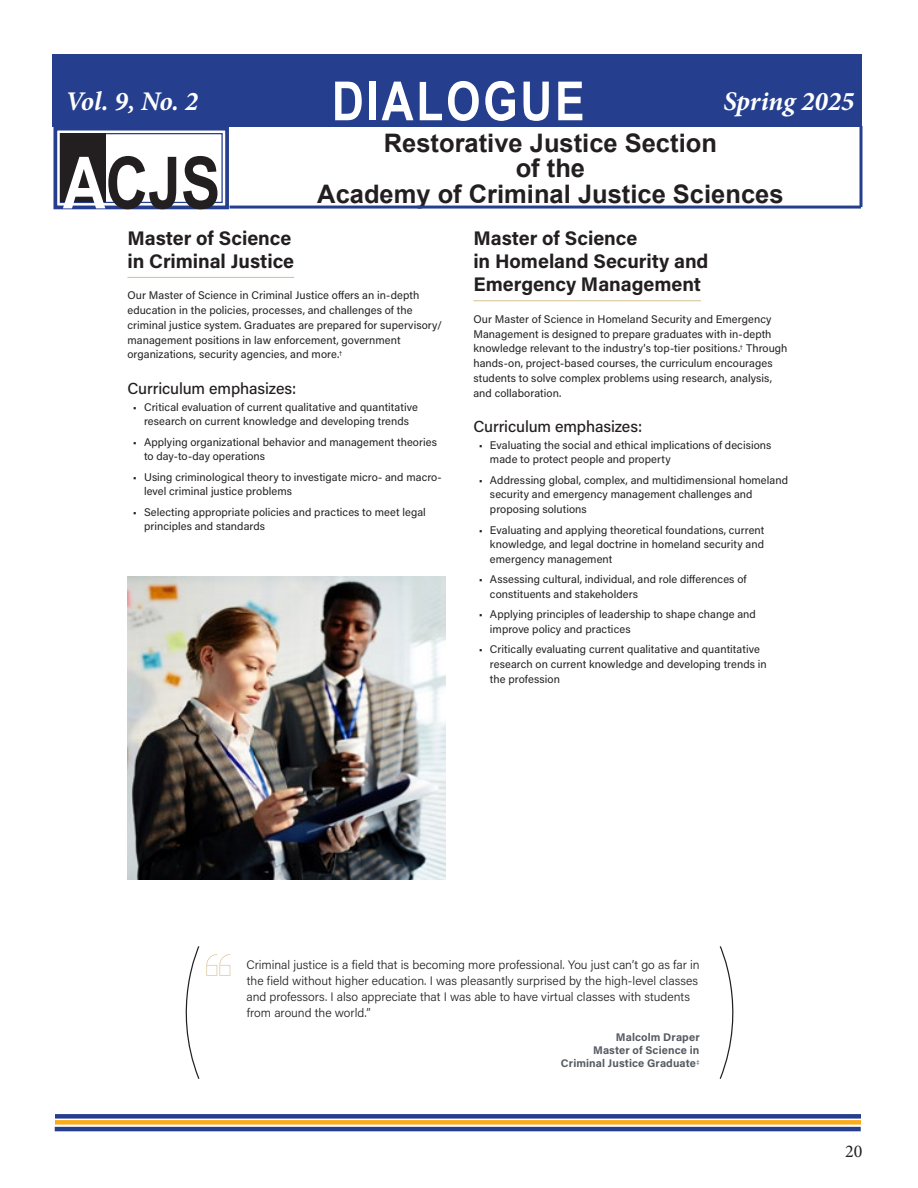
<style>
.page{position:relative;width:918px;height:1188px;background:#fff}
.page>*{position:absolute;margin:0;border:0;box-sizing:border-box;transform-origin:0 0}
.t1{font:700 72px "Arial Narrow";color:#231f20}
.t2{font:700 54px "Arial Narrow";letter-spacing:.05em;color:#fff}
.t3{font:italic 700 27px "Minion Pro";letter-spacing:-.005em;color:#fff}
.t4{font:700 25.5px/25.5px "Arial";color:#231f20;text-align:center}
.t5{font:700 19.65px/23.4px "Acumin Pro";color:#231f20}
.t6{font:18px "Minion Pro";color:#231f20}
.t7{font:500 16.05px "Acumin Pro";letter-spacing:-.01em;color:#231f20}
.t8{font:300 12.3px/16px "Acumin Pro";color:#231f20}
.t9{font:11.1px/14.7px "Acumin Pro";letter-spacing:.005em;color:#231f20}
.t10{font:700 11.1px/13.4px "Acumin Pro";letter-spacing:.01em;color:#565c62;text-align:right}
.s1{color:#fff}
</style>
<div class="page">
<div style="left:52px;top:54px;width:810px;height:73px;background:#253f8e"></div>
<svg style="left:53px;top:127px;width:178px;height:83px"></svg>
<div style="left:60px;top:133px;width:163px;height:70px;border:1px solid #253f8e"></div>
<div style="left:60px;top:133px;width:46px;height:69px;background:#231f20"></div>
<hr style="left:230px;top:206px;width:631px;height:3px;background:#253f8e">
<hr style="left:860px;top:126px;width:2px;height:81px;background:#253f8e">
<hr style="left:55px;top:1127px;width:806px;height:4px;background:#253f8e">
<div style="left:55px;top:1120px;width:806px;height:5px;background:#faab1a"></div>
<div style="left:55px;top:1114px;width:806px;height:5px;background:#253f8e"></div>
<hr style="left:127px;top:277px;width:167px;height:1px;background:#d7c091">
<hr style="left:473px;top:300px;width:228px;height:1px;background:#d7c091">
<img style="left:127px;top:577px;width:319px;height:303px">
<svg style="left:206px;top:954px;width:24px;height:22px"></svg>
<svg style="left:185px;top:946px;width:15px;height:133px"></svg>
<svg style="left:719px;top:946px;width:15px;height:133px"></svg>
<h3 class="t3" style="left:65px;top:82px;width:134px">Vol. 9, No. 2</h3>
<h2 class="t2" style="left:332px;top:70px;width:254px">DIALOGUE</h2>
<h3 class="t4" style="left:384px;top:131px;width:335px">Restorative Justice Section of the</h3>
<h3 class="t3" style="left:723px;top:82px;width:133px">Spring 2025</h3>
<h1 class="t1" style="left:63px;top:141px;width:159px"><span class="s1">A</span>CJS</h1>
<h3 class="t4" style="left:317px;top:182px;width:468px">Academy of Criminal Justice Sciences</h3>
<h3 class="t5" style="left:127px;top:225px;width:168px">Master of Science in Criminal Justice</h3>
<p class="t9" style="left:127px;top:288px;width:316px">Our Master of Science in Criminal Justice offers an in-depth education in the policies, processes, and challenges of the criminal justice system. Graduates are prepared for supervisory/ management positions in law enforcement, government organizations, security agencies, and more.<sup>†</sup></p>
<h3 class="t7" style="left:127px;top:377px;width:170px">Curriculum emphasizes:</h3>
<p class="t9" style="left:133px;top:399px;width:286px;text-align:center">• Critical evaluation of current qualitative and quantitative research on current knowledge and developing trends</p>
<p class="t9" style="left:144px;top:434px;width:294px;text-indent:-11px">• Applying organizational behavior and management theories to day-to-day operations</p>
<p class="t9" style="left:144px;top:469px;width:299px;text-indent:-11px">• Using criminological theory to investigate micro- and macro&shy;level criminal justice problems</p>
<p class="t9" style="left:144px;top:504px;width:283px;text-indent:-11px">• Selecting appropriate policies and practices to meet legal principles and standards</p>
<h3 class="t5" style="left:473px;top:225px;width:237px">Master of Science<br>in Homeland Security and<br>Emergency Management</h3>
<p class="t9" style="left:473px;top:311px;width:316px">Our Master of Science in Homeland Security and Emergency Management is designed to prepare graduates with in-depth knowledge relevant to the industry’s top-tier positions.<sup>†</sup> Through hands-on, project-based courses, the curriculum encourages students to solve complex problems using research, analysis, and collaboration.</p>
<h3 class="t7" style="left:473px;top:415px;width:170px">Curriculum emphasizes:</h3>
<p class="t9" style="left:490px;top:437px;width:283px;text-indent:-11px">• Evaluating the social and ethical implications of decisions made to protect people and property</p>
<p class="t9" style="left:490px;top:472px;width:300px;text-indent:-11px">• Addressing global, complex, and multidimensional homeland security and emergency management challenges and proposing solutions</p>
<p class="t9" style="left:490px;top:522px;width:276px;text-align:justify;text-indent:-11px">• Evaluating and applying theoretical foundations, current knowledge, and legal doctrine in homeland security and emergency management</p>
<p class="t9" style="left:490px;top:572px;width:258px;text-indent:-11px">• Assessing cultural, individual, and role differences of constituents and stakeholders</p>
<p class="t9" style="left:490px;top:607px;width:267px;text-indent:-11px">• Applying principles of leadership to shape change and improve policy and practices</p>
<p class="t9" style="left:490px;top:642px;width:278px;text-indent:-11px">• Critically evaluating current qualitative and quantitative research on current knowledge and developing trends in the profession</p>
<p class="t8" style="left:246px;top:956px;width:455px">Criminal justice is a field that is becoming more professional. You just can’t go as far in the field without higher education. I was pleasantly surprised by the high-level classes and professors. I also appreciate that I was able to have virtual classes with students from around the world.”</p>
<p class="t10" style="left:561px;top:1030px;width:140px">Malcolm Draper<br>Master of Science in<br>Criminal Justice Graduate<sup>‡</sup></p>
<h3 class="t6" style="left:845px;top:1140px;width:19px">20</h3>
</div>
